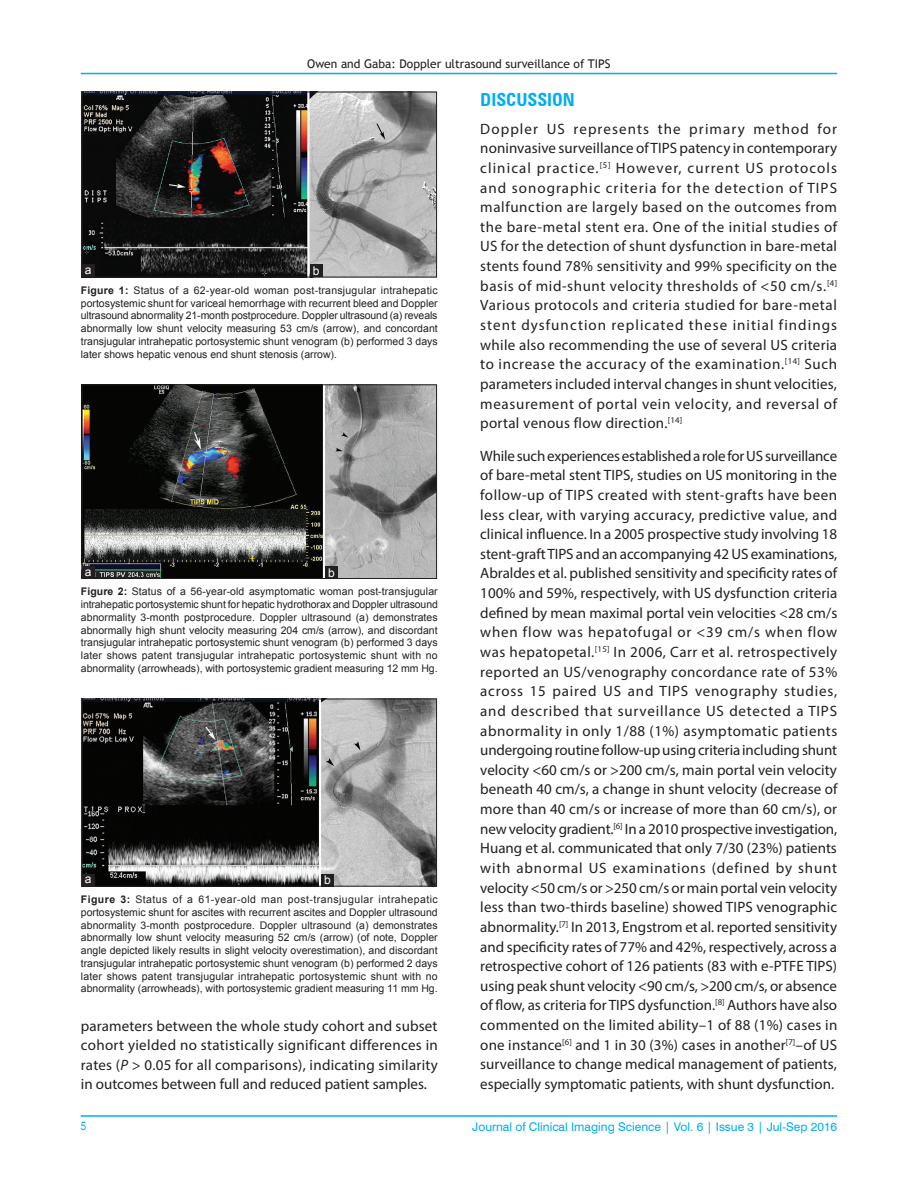
<style>
.page{position:relative;width:918px;height:1188px;background:#fff}
.page>*{position:absolute;margin:0;border:0;box-sizing:border-box;transform-origin:0 0}
.t1{font:700 condensed 18px "Zurich BT";color:#00aeef}
.TX{font:15px/19.6px "Myriad Pro";color:#231f20;text-align:justify}
.t2{font:12px "Swiss 721 BT";color:#00aeef}
.t3{font:12px "Trebuchet MS";color:#231f20}
.LABEL{font:12px "Arial";color:#fff}
.t4{font:condensed 12px "Helvetica";color:#00aeef}
.FGC{font:10.5px/12.8px "Arial";color:#231f20;text-align:justify}
.s1{font-weight:700}
.s2{font-style:italic}
</style>
<div class="page">
<hr style="left:81px;top:73px;width:756px;height:1px;background:#00aeef">
<hr style="left:81px;top:1116px;width:756px;height:1px;background:#00aeef">
<img style="left:84px;top:94px;width:351px;height:181px">
<div style="left:82px;top:92px;width:355px;height:185px;border:1px solid #231f20"></div>
<div style="left:82px;top:264px;width:13px;height:13px;background:#231f20"></div>
<div style="left:310px;top:264px;width:12px;height:13px;background:#231f20"></div>
<img style="left:84px;top:387px;width:351px;height:190px">
<div style="left:82px;top:385px;width:355px;height:194px;border:1px solid #231f20"></div>
<div style="left:82px;top:566px;width:13px;height:13px;background:#231f20"></div>
<div style="left:325px;top:566px;width:13px;height:13px;background:#231f20"></div>
<img style="left:84px;top:701px;width:351px;height:183px">
<div style="left:82px;top:699px;width:355px;height:187px;border:1px solid #231f20"></div>
<div style="left:82px;top:874px;width:13px;height:12px;background:#231f20"></div>
<div style="left:321px;top:874px;width:13px;height:12px;background:#231f20"></div>
<p class="t3" style="left:307px;top:56px;width:305px">Owen and Gaba: Doppler ultrasound surveillance of TIPS</p>
<p class="LABEL" style="left:85px;top:262px;width:8px">a</p>
<p class="LABEL" style="left:313px;top:263px;width:8px">b</p>
<p class="FGC" style="left:81px;top:284px;width:358px"><span class="s1">Figure 1:</span> Status of a 62‑year‑old woman post‑transjugular intrahepatic portosystemic shunt for variceal hemorrhage with recurrent bleed and Doppler ultrasound abnormality 21‑month postprocedure. Doppler ultrasound (a) reveals abnormally low shunt velocity measuring 53 cm/s (arrow), and concordant transjugular intrahepatic portosystemic shunt venogram (b) performed 3 days later shows hepatic venous end shunt stenosis (arrow).</p>
<p class="LABEL" style="left:85px;top:563px;width:8px">a</p>
<p class="LABEL" style="left:328px;top:565px;width:8px">b</p>
<p class="FGC" style="left:81px;top:585px;width:359px"><span class="s1">Figure 2:</span> Status of a 56‑year‑old asymptomatic woman post‑transjugular intrahepatic portosystemic shunt for hepatic hydrothorax and Doppler ultrasound abnormality 3‑month postprocedure. Doppler ultrasound (a) demonstrates abnormally high shunt velocity measuring 204 cm/s (arrow), and discordant transjugular intrahepatic portosystemic shunt venogram (b) performed 3 days later shows patent transjugular intrahepatic portosystemic shunt with no abnormality (arrowheads), with portosystemic gradient measuring 12 mm Hg.</p>
<p class="LABEL" style="left:85px;top:871px;width:8px">a</p>
<p class="LABEL" style="left:324px;top:872px;width:8px">b</p>
<p class="FGC" style="left:81px;top:893px;width:358px"><span class="s1">Figure 3:</span> Status of a 61‑year‑old man post‑transjugular intrahepatic portosystemic shunt for ascites with recurrent ascites and Doppler ultrasound abnormality 3‑month postprocedure. Doppler ultrasound (a) demonstrates abnormally low shunt velocity measuring 52 cm/s (arrow) (of note, Doppler angle depicted likely results in slight velocity overestimation), and discordant transjugular intrahepatic portosystemic shunt venogram (b) performed 2 days later shows patent transjugular intrahepatic portosystemic shunt with no abnormality (arrowheads), with portosystemic gradient measuring 11 mm Hg.</p>
<p class="TX" style="left:81px;top:1016px;width:359px">parameters between the whole study cohort and subset cohort yielded no statistically significant differences in rates (<span class="s2">P</span> &gt; 0.05 for all comparisons), indicating similarity in outcomes between full and reduced patient samples.</p>
<h1 class="t1" style="left:480px;top:88px;width:96px">DISCUSSION</h1>
<p class="TX" style="left:480px;top:119px;width:359px">Doppler US represents the primary method for noninvasive surveillance of TIPS patency in contemporary clinical practice.<sup>[5]</sup> However, current US protocols and sonographic criteria for the detection of TIPS malfunction are largely based on the outcomes from the bare‑metal stent era. One of the initial studies of US for the detection of shunt dysfunction in bare‑metal stents found 78% sensitivity and 99% specificity on the basis of mid‑shunt velocity thresholds of &lt;50 cm/s.<sup>[4] </sup>Various protocols and criteria studied for bare‑metal stent dysfunction replicated these initial findings while also recommending the use of several US criteria to increase the accuracy of the examination.<sup>[14]</sup> Such parameters included interval changes in shunt velocities, measurement of portal vein velocity, and reversal of portal venous flow direction.<sup>[14]</sup></p>
<p class="TX" style="left:480px;top:446px;width:359px">While such experiences established a role for US surveillance of bare‑metal stent TIPS, studies on US monitoring in the follow‑up of TIPS created with stent‑grafts have been less clear, with varying accuracy, predictive value, and clinical influence. In a 2005 prospective study involving 18 stent‑graft TIPS and an accompanying 42 US examinations, Abraldes et al. published sensitivity and specificity rates of 100% and 59%, respectively, with US dysfunction criteria defined by mean maximal portal vein velocities &lt;28 cm/s when flow was hepatofugal or &lt;39 cm/s when flow was hepatopetal.<sup>[15]</sup> In 2006, Carr et al. retrospectively reported an US/venography concordance rate of 53% across 15 paired US and TIPS venography studies, and described that surveillance US detected a TIPS abnormality in only 1/88 (1%) asymptomatic patients undergoing routine follow‑up using criteria including shunt velocity &lt;60 cm/s or &gt;200 cm/s, main portal vein velocity beneath 40 cm/s, a change in shunt velocity (decrease of more than 40 cm/s or increase of more than 60 cm/s), or new velocity gradient.<sup>[6]</sup> In a 2010 prospective investigation, Huang et al. communicated that only 7/30 (23%) patients with abnormal US examinations (defined by shunt velocity &lt;50 cm/s or &gt;250 cm/s or main portal vein velocity less than two‑thirds baseline) showed TIPS venographic abnormality.<sup>[7]</sup> In 2013, Engstrom et al. reported sensitivity and specificity rates of 77% and 42%, respectively, across a retrospective cohort of 126 patients (83 with e‑PTFE TIPS) using peak shunt velocity &lt;90 cm/s, &gt;200 cm/s, or absence of flow, as criteria for TIPS dysfunction.<sup>[8]</sup> Authors have also commented on the limited ability–1 of 88 (1%) cases in one instance<sup>[6]</sup> and 1 in 30 (3%) cases in another<sup>[7]</sup>–of US surveillance to change medical management of patients, especially symptomatic patients, with shunt dysfunction.</p>
<p class="t4" style="left:81px;top:1119px;width:7px">5</p>
<p class="t2" style="left:472px;top:1119px;width:366px">Journal of Clinical Imaging Science | Vol. 6 | Issue 3 | Jul‑Sep 2016</p>
</div>
